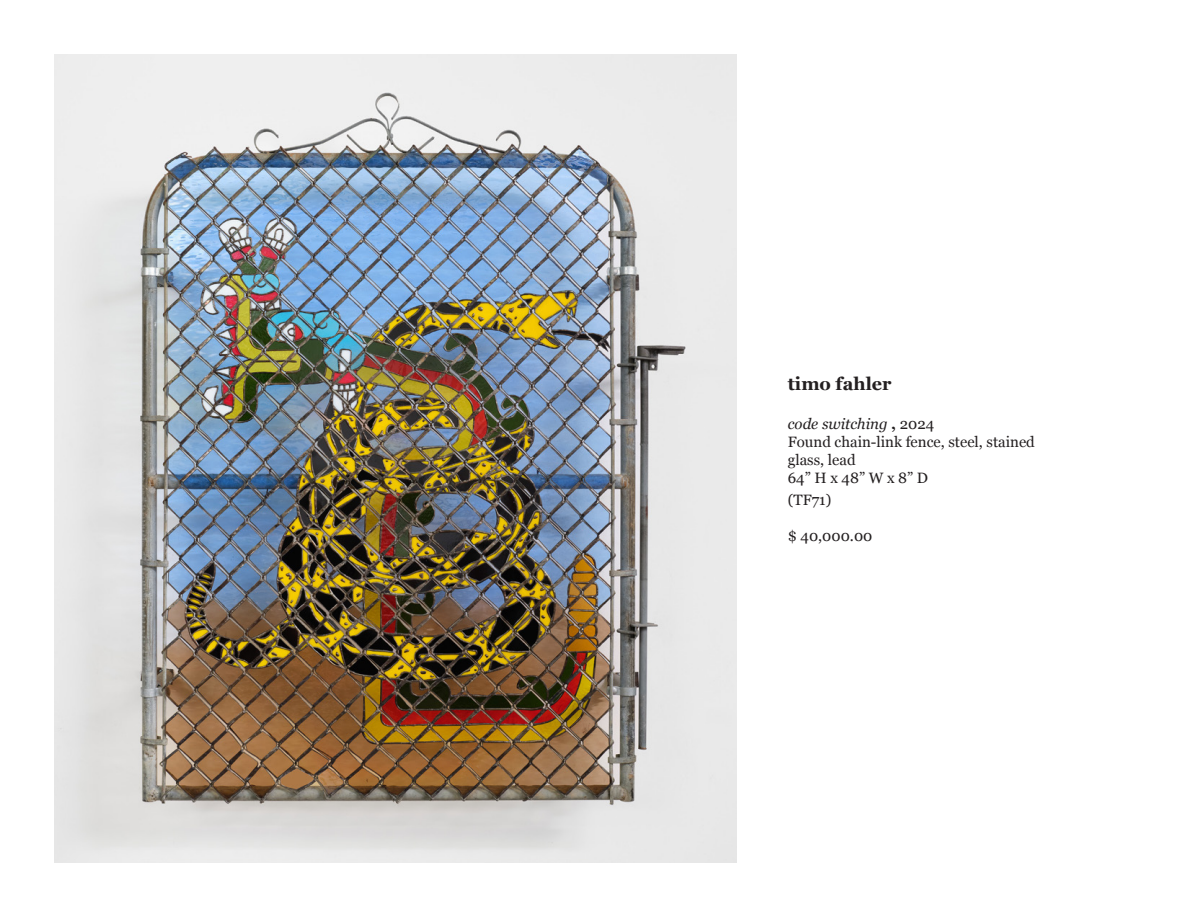
<style>
.page{position:relative;width:1188px;height:918px;background:#fff}
.page>*{position:absolute;margin:0;border:0;box-sizing:border-box;transform-origin:0 0}
.t1{font:700 18px "Georgia";color:#231f20}
.t2{font:15px/18px "Georgia";color:#231f20}
.t3{font:italic 15px "Georgia";color:#231f20}
.s1{font-weight:700;font-style:normal}
.s2{font-style:normal}
</style>
<div class="page">
<img style="left:54px;top:54px;width:683px;height:809px">
<p class="t1" style="left:788px;top:370px;width:105px">timo fahler</p>
<p class="t3" style="left:788px;top:413px;width:148px">code switching <span class="s1">,</span> <span class="s2">2024</span></p>
<p class="t2" style="left:788px;top:432px;width:249px">Found chain-link fence, steel, stained glass, lead</p>
<p class="t2" style="left:788px;top:468px;width:142px">64” H x 48” W x 8” D</p>
<p class="t2" style="left:788px;top:490px;width:45px">(TF71)</p>
<p class="t2" style="left:788px;top:526px;width:86px">$ 40,000.00</p>
</div>
